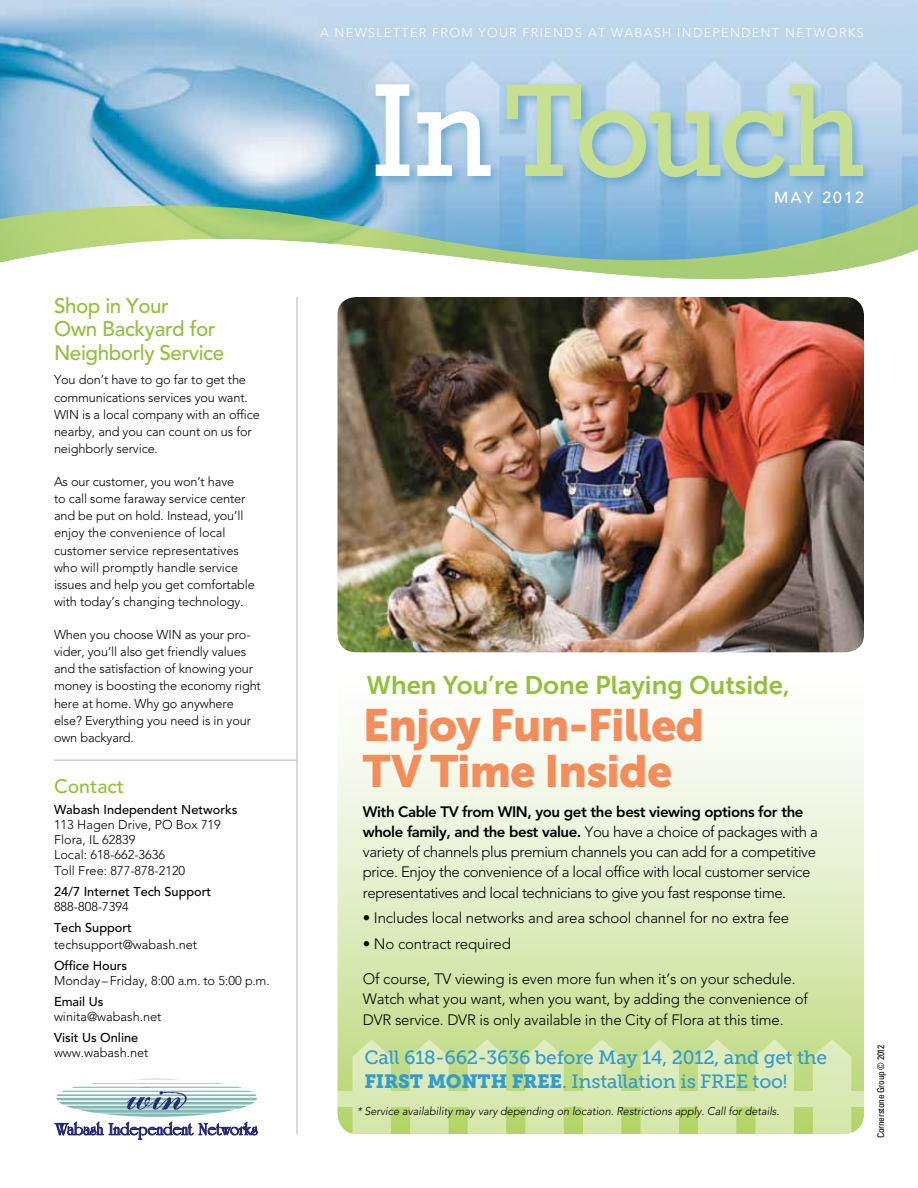
<style>
.page{position:relative;width:918px;height:1188px;background:#fff}
.page>*{position:absolute;margin:0;border:0;box-sizing:border-box;transform-origin:0 0}
.t1{font:135px "Rockwell";letter-spacing:-.02em;color:#c6df90}
.t2{font:45px/46.5px "Museo Sans 900";letter-spacing:-.02em;color:#f68c59}
.t3{font:25.5px "Museo Sans 700";color:#92c039}
.t4{font:500 21px/23.2px "Avenir";letter-spacing:-.02em;color:#92c039}
.t5{font:500 19.5px "Avenir";color:#92c039}
.t6{font:19.2px/24px "Museo Slab 500";letter-spacing:-.01em;color:#319bd1}
.t7{font:500 15.75px "Avenir";letter-spacing:.14em;color:#fff}
.t8{font:300 15px/20.2px "Avenir";letter-spacing:-.03em;color:#000}
.t9{font:300 15px/20.2px "Avenir";letter-spacing:-.01em;color:#000}
.t10{font:300 12.75px/17.2px "Avenir";letter-spacing:-.01em;color:#000}
.t11{font:500 12.75px "Avenir";color:#000}
.t12{font:300 12.75px "Avenir";letter-spacing:.1em;color:#fff}
.t13{font:italic 300 11.25px "Avenir";letter-spacing:-.005em;color:#000}
.t14{font:condensed 9.3px "Univers";letter-spacing:-.03em;color:#000}
.s1{color:#fff}
.s2{font-weight:800}
.s3{font-family:"Museo Slab 900"}
</style>
<div class="page">
<img style="left:0;top:0;width:918px;height:196px">
<svg style="left:0;top:196px;width:918px;height:83px"></svg>
<div style="left:371px;top:79px;width:506px;height:112px;background:#2c89b9;opacity:.5"></div>
<hr style="left:297px;top:297px;width:1px;height:837px;background:#b1b4b6">
<hr style="left:54px;top:760px;width:243px;height:1px;background:#b1b4b6">
<svg style="left:338px;top:652px;width:526px;height:482px"></svg>
<svg style="left:352px;top:1039px;width:39px;height:95px;background:#d6e8b0"></svg>
<svg style="left:583px;top:1039px;width:38px;height:95px;background:#d7e8b0"></svg>
<svg style="left:468px;top:1039px;width:38px;height:95px;background:#d7e8b0"></svg>
<svg style="left:698px;top:1039px;width:38px;height:95px;background:#d7e8b0"></svg>
<svg style="left:410px;top:1039px;width:39px;height:95px;background:#d6e8b0"></svg>
<svg style="left:641px;top:1039px;width:38px;height:95px;background:#d7e8b0"></svg>
<svg style="left:525px;top:1039px;width:39px;height:95px;background:#d6e8b0"></svg>
<svg style="left:755px;top:1039px;width:39px;height:95px;background:#d6e8b0"></svg>
<svg style="left:813px;top:1039px;width:38px;height:95px;background:#d7e8b0"></svg>
<div style="left:326px;top:1092px;width:543px;height:15px;background:#d8e9b2"></div>
<img style="left:338px;top:297px;width:526px;height:355px">
<svg style="left:54px;top:1079px;width:204px;height:61px"></svg>
<img style="left:124px;top:1090px;width:64px;height:23px">
<h3 class="t4" style="left:54px;top:295px;width:172px">Shop in Your<br>Own Backyard for<br>Neighborly Service</h3>
<p class="t10" style="left:54px;top:371px;width:207px">You don’t have to go far to get the communications services you want.<br>WIN is a local company with an office nearby, and you can count on us for neighborly service.</p>
<p class="t10" style="left:54px;top:473px;width:202px">As our customer, you won’t have<br>to call some faraway service center and be put on hold. Instead, you’ll enjoy the convenience of local customer service representatives who will promptly handle service issues and help you get comfortable with today’s changing technology.</p>
<p class="t10" style="left:54px;top:626px;width:208px">When you choose WIN as your pro&shy;vider, you’ll also get friendly values and the satisfaction of knowing your money is boosting the economy right here at home. Why go anywhere else? Everything you need is in your own backyard.</p>
<h3 class="t5" style="left:54px;top:775px;width:72px">Contact</h3>
<p class="t11" style="left:54px;top:802px;width:185px">Wabash Independent Networks</p>
<p class="t10" style="left:54px;top:817px;width:168px;line-height:15px">113 Hagen Drive, PO Box 719<br>Flora, IL 62839<br>Local: 618-662-3636</p>
<p class="t10" style="left:54px;top:862px;width:133px">Toll Free: 877-878-2120</p>
<p class="t11" style="left:54px;top:884px;width:159px">24/7 Internet Tech Support</p>
<p class="t10" style="left:54px;top:898px;width:76px">888-808-7394</p>
<p class="t11" style="left:54px;top:920px;width:79px">Tech Support</p>
<p class="t10" style="left:54px;top:936px;width:145px">techsupport@wabash.net</p>
<p class="t11" style="left:54px;top:958px;width:75px">Office Hours</p>
<p class="t10" style="left:54px;top:972px;width:217px">Monday–Friday, 8:00 a.m. to 5:00 p.m.</p>
<p class="t11" style="left:54px;top:994px;width:51px">Email Us</p>
<p class="t10" style="left:54px;top:1008px;width:109px">winita@wabash.net</p>
<p class="t11" style="left:54px;top:1030px;width:86px">Visit Us Online</p>
<p class="t10" style="left:54px;top:1043px;width:96px">www.wabash.net</p>
<p class="t12" style="left:320px;top:25px;width:545px">A NEWSLETTER FROM YOUR FRIENDS AT WABASH INDEPENDENT NETWORKS</p>
<h1 class="t1" style="left:371px;top:53px;width:494px"><span class="s1">In</span>Touch</h1>
<p class="t7" style="left:774px;top:188px;width:91px">MAY 2012</p>
<h3 class="t3" style="left:367px;top:671px;width:425px">When You’re Done Playing Outside,</h3>
<h2 class="t2" style="left:363px;top:701px;width:343px">Enjoy Fun-Filled<br>TV Time Inside</h2>
<p class="t8" style="left:363px;top:801px;width:457px"><span class="s2">With Cable TV from WIN, you get the best viewing options for the whole family, and the best value.</span> You have a choice of packages with a variety of channels plus premium channels you can add for a competitive price. Enjoy the convenience of a local office with local customer service representatives and local technicians to give you fast response time.</p>
<p class="t9" style="left:363px;top:908px;width:428px">• Includes local networks and area school channel for no extra fee</p>
<p class="t9" style="left:363px;top:934px;width:150px">• No contract required</p>
<p class="t9" style="left:363px;top:969px;width:447px">Of course, TV viewing is even more fun when it’s on your schedule.<br>Watch what you want, when you want, by adding the convenience of<br>DVR service. DVR is only available in the City of Flora at this time.</p>
<h3 class="t6" style="left:364px;top:1045px;width:464px">Call 618-662-3636 before May 14, 2012, and get the<br><span class="s3">FIRST MONTH FREE</span>. Installation is FREE too!</h3>
<p class="t13" style="left:357px;top:1104px;width:424px">* Service availability may vary depending on location. Restrictions apply. Call for details.</p>
<p class="t14" style="left:875px;top:1138px;width:95px;rotate:-90deg">Cornerstone Group © 2012</p>
</div>
